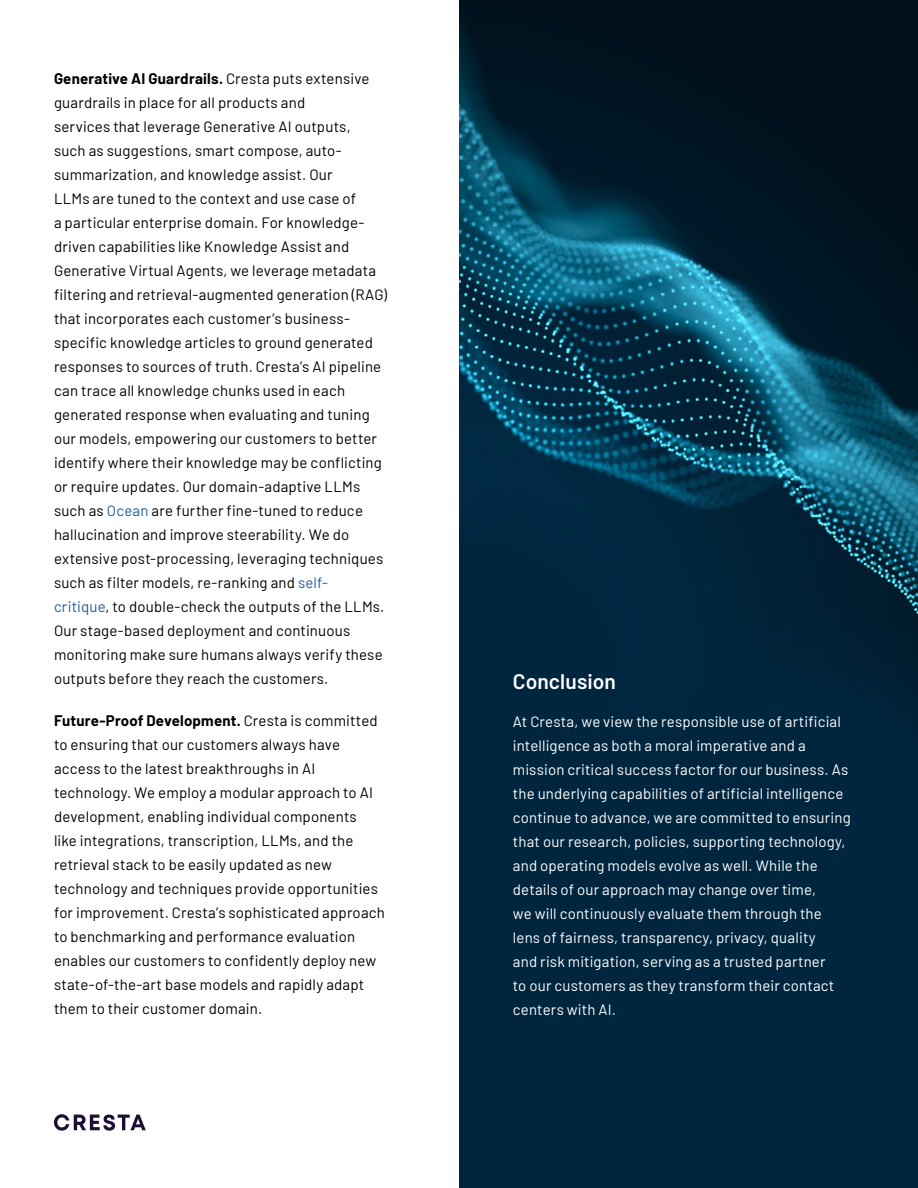
<style>
.page{position:relative;width:918px;height:1188px;background:#fff}
.page>*{position:absolute;margin:0;border:0;box-sizing:border-box;transform-origin:0 0}
.t1{font:600 21px "Barlow";letter-spacing:.005em;color:#fff}
.t2{font:15px/24px "Barlow";letter-spacing:.01em;color:#000}
.t3{font:15px/24px "Barlow";letter-spacing:.01em;color:#fff}
.s1{font-weight:700}
.s2{color:#215e9e}
</style>
<div class="page">
<svg style="left:54px;top:1114px;width:92px;height:17px"></svg>
<img style="left:459px;top:0;width:459px;height:1188px">
<p class="t2" style="left:54px;top:65px;width:335px"><span class="s1">Generative AI Guardrails.</span> Cresta puts extensive guardrails in place for all products and<br>services that leverage Generative AI outputs,<br>such as suggestions, smart compose, auto&shy;summarization, and knowledge assist. Our<br>LLMs are tuned to the context and use case of<br>a particular enterprise domain. For knowledge&shy;driven capabilities like Knowledge Assist and Generative Virtual Agents, we leverage metadata filtering and retrieval-augmented generation (RAG) that incorporates each customer’s business&shy;specific knowledge articles to ground generated responses to sources of truth. Cresta’s AI pipeline can trace all knowledge chunks used in each generated response when evaluating and tuning our models, empowering our customers to better identify where their knowledge may be conflicting or require updates. Our domain-adaptive LLMs such as <span class="s2">Ocean</span> are further fine-tuned to reduce hallucination and improve steerability. We do extensive post-processing, leveraging techniques such as filter models, re-ranking and <span class="s2">self&shy;critique</span>, to double-check the outputs of the LLMs.<br>Our stage-based deployment and continuous monitoring make sure humans always verify these outputs before they reach the customers.</p>
<p class="t2" style="left:54px;top:707px;width:333px"><span class="s1">Future-Proof Development.</span> Cresta is committed to ensuring that our customers always have access to the latest breakthroughs in AI technology. We employ a modular approach to AI development, enabling individual components<br>like integrations, transcription, LLMs, and the retrieval stack to be easily updated as new technology and techniques provide opportunities for improvement. Cresta’s sophisticated approach to benchmarking and performance evaluation enables our customers to confidently deploy new state-of-the-art base models and rapidly adapt them to their customer domain.</p>
<h1 class="t1" style="left:513px;top:666px;width:105px">Conclusion</h1>
<p class="t3" style="left:513px;top:708px;width:339px">At Cresta, we view the responsible use of artificial intelligence as both a moral imperative and a mission critical success factor for our business. As the underlying capabilities of artificial intelligence continue to advance, we are committed to ensuring that our research, policies, supporting technology, and operating models evolve as well. While the details of our approach may change over time,<br>we will continuously evaluate them through the lens of fairness, transparency, privacy, quality<br>and risk mitigation, serving as a trusted partner<br>to our customers as they transform their contact centers with AI.</p>
</div>
